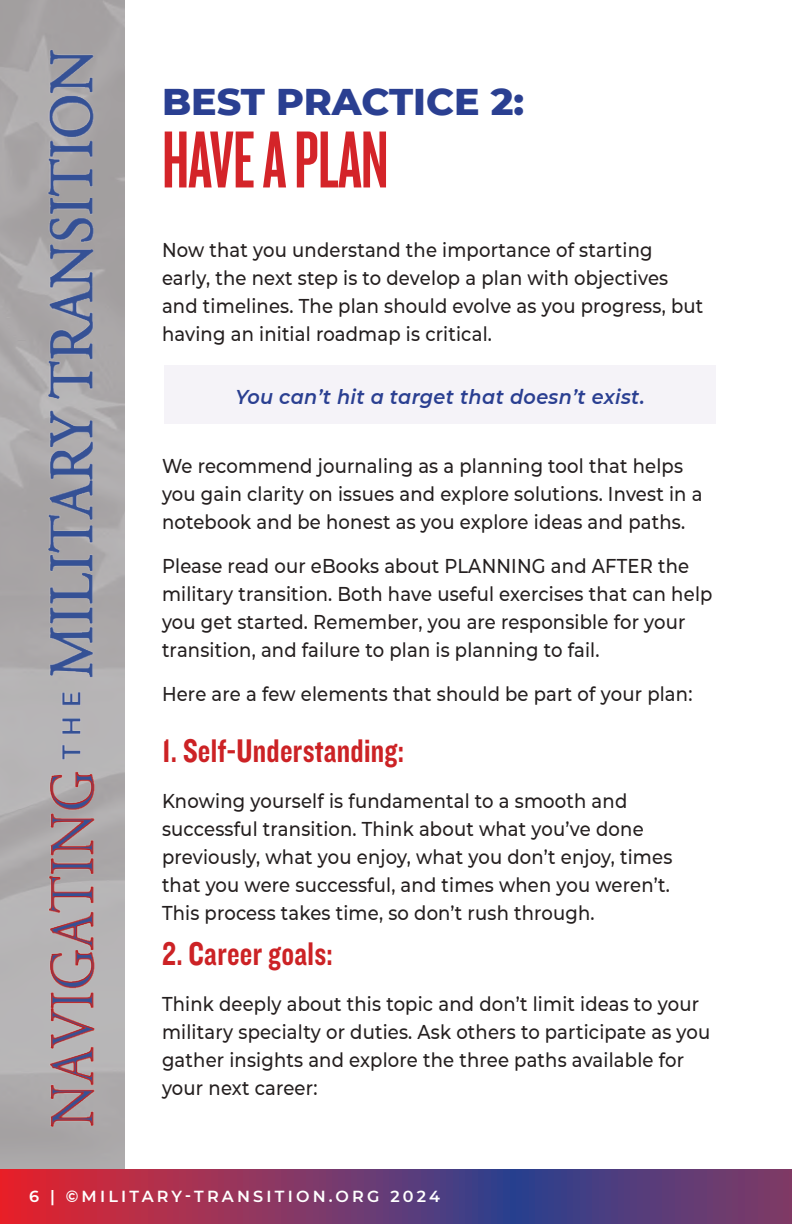
<style>
.page{position:relative;width:792px;height:1224px;background:#fff}
.page>*{position:absolute;margin:0;border:0;box-sizing:border-box;transform-origin:0 0}
.t1{font:84px "Knockout HTF47 Bantamweight";letter-spacing:-.01em;color:#d42429}
.t2{font:800 38px "Montserrat";color:#2a3f91}
.t3{font:34px "Knockout HTF50 Welterweight";letter-spacing:.01em;color:#cc2225;scale:.9 1}
.t4{font:500 20px/28px "Montserrat";letter-spacing:.01em;color:#241f1f;scale:.9 1}
.t5{font:italic 600 20px "Montserrat";letter-spacing:.02em;color:#2a3f91;scale:.96 1}
.t6{font:600 16px "Montserrat";letter-spacing:.2em;color:#fff}
</style>
<div class="page">
<img style="left:0;top:0;width:124px;height:1170px">
<svg style="left:0;top:1170px;width:792px;height:54px;background:#7b3767"></svg>
<div style="left:164px;top:365px;width:552px;height:59px;background:#f5f3f8"></div>
<h2 class="t2" style="left:162px;top:74px;width:364px">BEST PRACTICE 2:</h2>
<h1 class="t1" style="left:162px;top:118px;width:228px">HAVE A PLAN</h1>
<p class="t4" style="left:162px;top:235px;width:603px">Now that you understand the importance of starting early, the next step is to develop a plan with objectives and timelines. The plan should evolve as you progress, but having an initial roadmap is critical.</p>
<p class="t5" style="left:235px;top:383px;width:428px">You can’t hit a target that doesn’t exist.</p>
<p class="t4" style="left:162px;top:451px;width:602px">We recommend journaling as a planning tool that helps you gain clarity on issues and explore solutions. Invest in a notebook and be honest as you explore ideas and paths.</p>
<p class="t4" style="left:162px;top:551px;width:613px">Please read our eBooks about PLANNING and AFTER the military transition. Both have useful exercises that can help you get started. Remember, you are responsible for your transition, and failure to plan is planning to fail.</p>
<p class="t4" style="left:162px;top:679px;width:591px">Here are a few elements that should be part of your plan:</p>
<h3 class="t3" style="left:162px;top:733px;width:270px">1. Self-Understanding:</h3>
<p class="t4" style="left:162px;top:786px;width:569px">Knowing yourself is fundamental to a smooth and successful transition. Think about what you’ve done previously, what you enjoy, what you don’t enjoy, times that you were successful, and times when you weren’t.<br>This process takes time, so don’t rush through.</p>
<h3 class="t3" style="left:162px;top:936px;width:191px">2. Career goals:</h3>
<p class="t4" style="left:162px;top:989px;width:611px">Think deeply about this topic and don’t limit ideas to your military specialty or duties. Ask others to participate as you gather insights and explore the three paths available for your next career:</p>
<p class="t6" style="left:29px;top:1185px;width:412px">6 | ©MILITARY-TRANSITION.ORG 2024</p>
</div>
